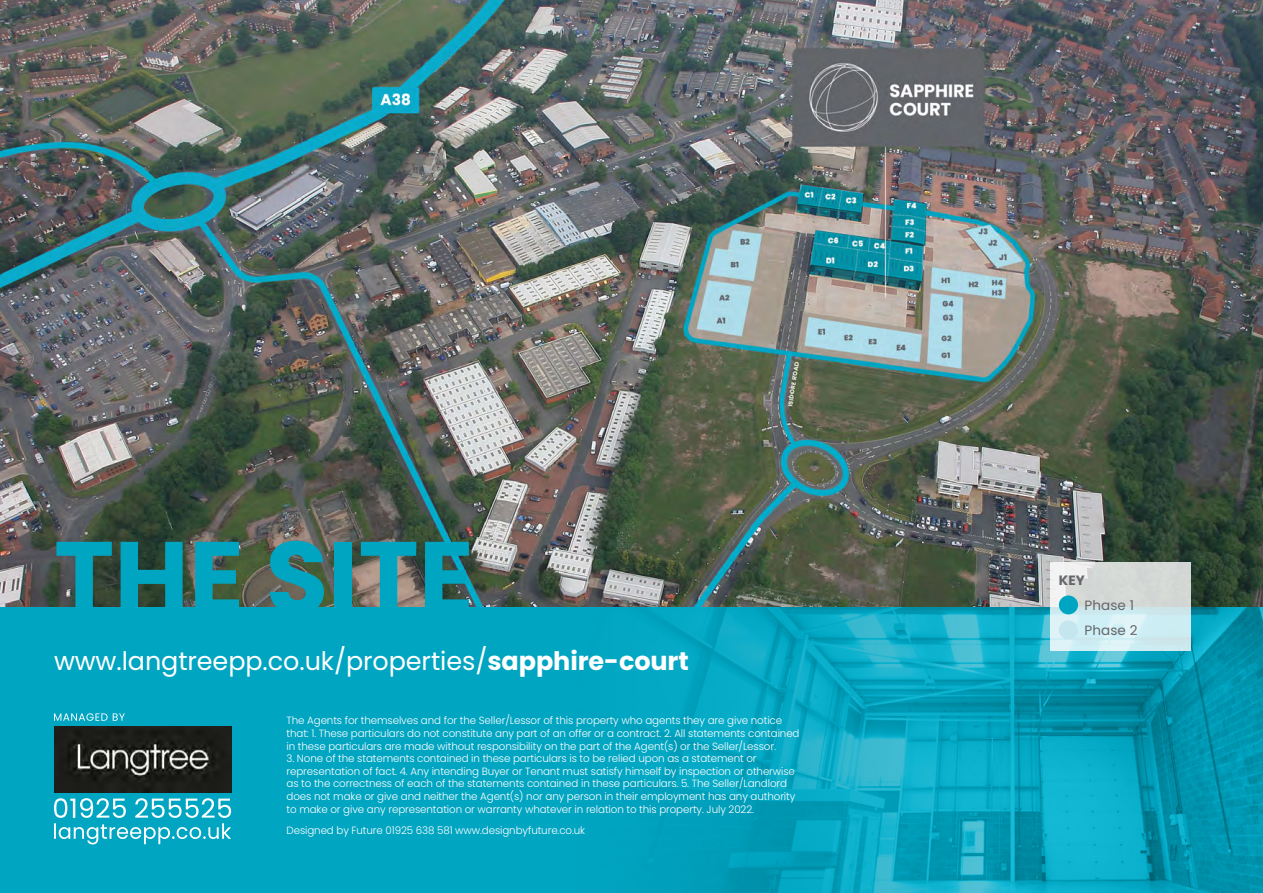
<style>
.page{position:relative;width:1263px;height:893px;background:#fff}
.page>*{position:absolute;margin:0;border:0;box-sizing:border-box;transform-origin:0 0}
.t1{font:700 102px "Poppins";color:#00a5c2}
.t2{font:25.5px "Poppins";letter-spacing:-.005em;color:#fff}
.t3{font:13.5px/25px "Poppins";letter-spacing:.01em;color:#64666a}
.t4{font:700 13.5px "Poppins";color:#64666a}
.t5{font:300 10.5px/12.6px "Poppins";letter-spacing:-.01em;color:#fff}
.s1{font-weight:700}
</style>
<div class="page">
<div style="left:0;top:606px;width:1263px;height:287px;background:#00a5c2"></div>
<img style="left:651px;top:607px;width:612px;height:286px">
<img style="left:54px;top:726px;width:177px;height:67px">
<svg style="left:54px;top:713px;width:71px;height:8px"></svg>
<svg style="left:54px;top:798px;width:177px;height:46px"></svg>
<img style="left:0;top:0;width:1263px;height:607px">
<svg style="left:1050px;top:562px;width:141px;height:89px;background:#d5e4e5"></svg>
<div style="left:1059px;top:595px;width:19px;height:19px;background:#00a5c2;border-radius:50%"></div>
<div style="left:1059px;top:620px;width:19px;height:19px;background:#c5e6ef;border-radius:50%"></div>
<h1 class="t1" style="left:54px;top:518px;width:421px">THE SITE</h1>
<h2 class="t2" style="left:54px;top:646px;width:636px">www.langtreepp.co.uk/properties/<span class="s1">sapphire-court</span></h2>
<p class="t5" style="left:287px;top:714px;width:514px">The Agents for themselves and for the Seller/Lessor of this property who agents they are give notice that: 1. These particulars do not constitute any part of an offer or a contract. 2. All statements contained in these particulars are made without responsibility on the part of the Agent(s) or the Seller/Lessor.</p>
<p class="t5" style="left:287px;top:752px;width:510px">3. None of the statements contained in these particulars is to be relied upon as a statement or representation of fact. 4. Any intending Buyer or Tenant must satisfy himself by inspection or otherwise as to the correctness of each of the statements contained in these particulars. 5. The Seller/Landlord does not make or give and neither the Agent(s) nor any person in their employment has any authority to make or give any representation or warranty whatever in relation to this property. July 2022.</p>
<p class="t5" style="left:287px;top:824px;width:300px">Designed by Future 01925 638 581 www.designbyfuture.co.uk</p>
<p class="t4" style="left:1059px;top:573px;width:28px">KEY</p>
<p class="t3" style="left:1084px;top:593px;width:55px">Phase 1<br>Phase 2</p>
</div>
